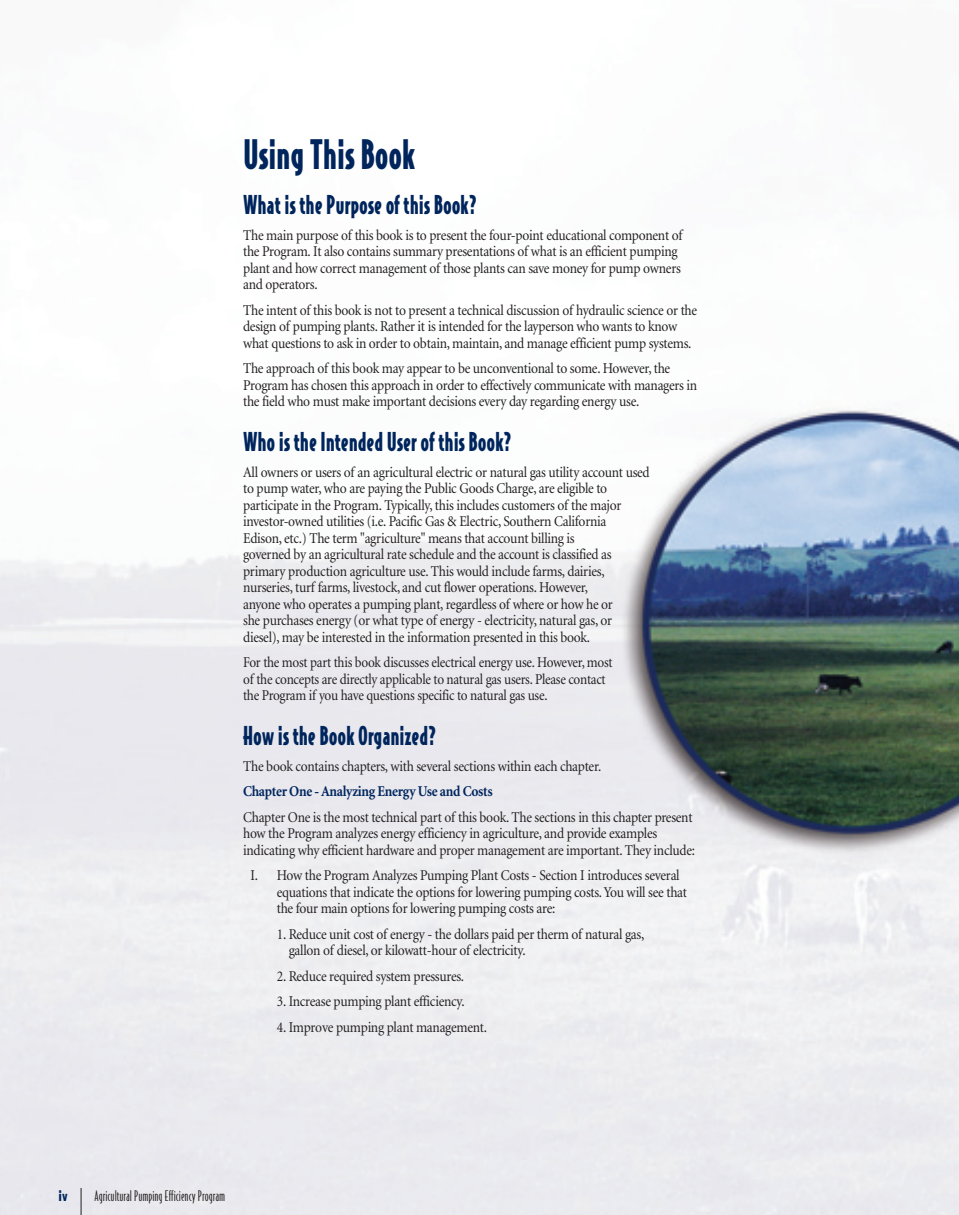
<style>
.page{position:relative;width:959px;height:1215px;background:#fff}
.page>*{position:absolute;margin:0;border:0;box-sizing:border-box;transform-origin:0 0}
.t1{font:900 37.5px "OPTI Jake";color:#00255d;scale:.8 1}
.t2{font:900 24px "OPTI Jake";color:#00255d;scale:.8 1}
.t3{font:15px/16.5px "Minion";letter-spacing:-.02em;color:#231f20;scale:.9 1}
.t4{font:15px/16.5px "Minion";letter-spacing:-.02em;color:#231f20;scale:.88 1}
.t5{font:13.5px "OPTI Jake";color:#231f20}
.t6{font:900 13.5px "OPTI Jake";color:#00255d}
.s1{font-weight:700;color:#00255d}
</style>
<div class="page">
<img style="left:0;top:403px;width:958px;height:812px">
<svg style="left:81px;top:1188px;width:1px;height:27px"></svg>
<p class="t1" style="left:243px;top:129px;width:216px">Using This Book</p>
<p class="t2" style="left:243px;top:188px;width:293px">What is the Purpose of this Book?</p>
<p class="t3" style="left:243px;top:227px;width:489px">The main purpose of this book is to present the four-point educational component of the Program. It also contains summary presentations of what is an efficient pumping plant and how correct management of those plants can save money for pump owners and operators.</p>
<p class="t3" style="left:243px;top:302px;width:506px">The intent of this book is not to present a technical discussion of hydraulic science or the design of pumping plants. Rather it is intended for the layperson who wants to know what questions to ask in order to obtain, maintain, and manage efficient pump systems.</p>
<p class="t3" style="left:243px;top:361px;width:506px">The approach of this book may appear to be unconventional to some. However, the<br>Program has chosen this approach in order to effectively communicate with managers in the field who must make important decisions every day regarding energy use.</p>
<p class="t2" style="left:243px;top:425px;width:336px">Who is the Intended User of this Book?</p>
<p class="t3" style="left:243px;top:464px;width:453px">All owners or users of an agricultural electric or natural gas utility account used to pump water, who are paying the Public Goods Charge, are eligible to participate in the Program. Typically, this includes customers of the major investor-owned utilities (i.e. Pacific Gas &amp; Electric, Southern California<br>Edison, etc.) The term "agriculture" means that account billing is<br>governed by an agricultural rate schedule and the account is classified as primary production agriculture use. This would include farms, dairies, nurseries, turf farms, livestock, and cut flower operations. However,<br>anyone who operates a pumping plant, regardless of where or how he or<br>she purchases energy (or what type of energy - electricity, natural gas, or diesel), may be interested in the information presented in this book.</p>
<p class="t4" style="left:243px;top:655px;width:421px">For the most part this book discusses electrical energy use. However, most of the concepts are directly applicable to natural gas users. Please contact the Program if you have questions specific to natural gas use.</p>
<p class="t2" style="left:243px;top:719px;width:242px">How is the Book Organized?</p>
<p class="t3" style="left:243px;top:754px;width:501px;line-height:25.5px">The book contains chapters, with several sections within each chapter.<br><span class="s1">Chapter One - Analyzing Energy Use and Costs<br></span>Chapter One is the most technical part of this book. The sections in this chapter present</p>
<p class="t3" style="left:243px;top:826px;width:503px">how the Program analyzes energy efficiency in agriculture, and provide examples indicating why efficient hardware and proper management are important. They include:</p>
<p class="t3" style="left:277px;top:868px;width:457px;text-indent:-26px">I. How the Program Analyzes Pumping Plant Costs - Section I introduces several equations that indicate the options for lowering pumping costs. You will see that the four main options for lowering pumping costs are:</p>
<p class="t3" style="left:289px;top:926px;width:396px;text-indent:-12px">1. Reduce unit cost of energy - the dollars paid per therm of natural gas, gallon of diesel, or kilowatt-hour of electricity.</p>
<p class="t3" style="left:277px;top:968px;width:210px">2. Reduce required system pressures.</p>
<p class="t3" style="left:277px;top:994px;width:210px">3. Increase pumping plant efficiency.</p>
<p class="t3" style="left:277px;top:1019px;width:235px">4. Improve pumping plant management.</p>
<p class="t6" style="left:59px;top:1187px;width:10px">iv</p>
<p class="t5" style="left:95px;top:1188px;width:132px">Agricultural Pumping Efficiency Program</p>
</div>
